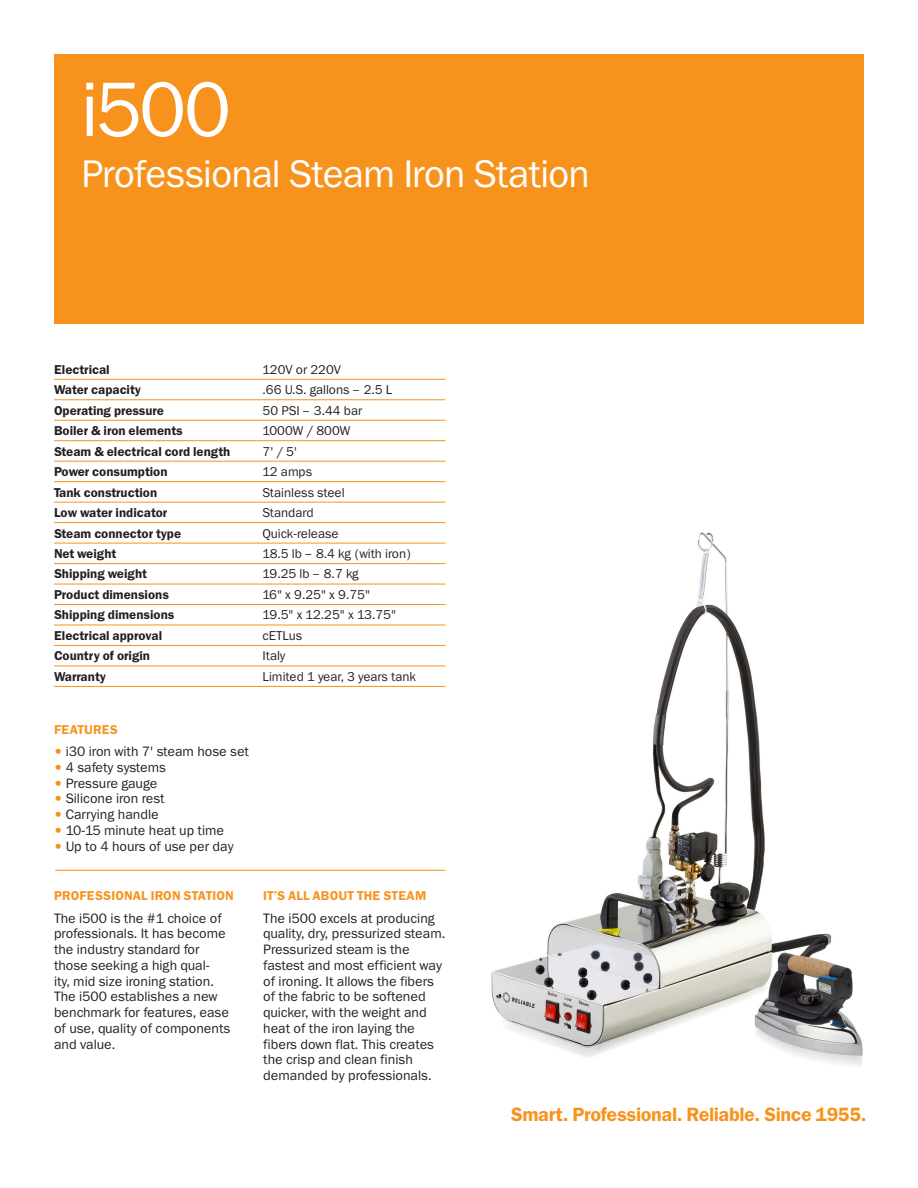
<style>
.page{position:relative;width:918px;height:1188px;background:#fff}
.page>*{position:absolute;margin:0;border:0;box-sizing:border-box;transform-origin:0 0}
.Product_Name__48pt_W{font:72px "Franklin SB";color:#fff}
.Product_Name__48pt_W-2{font:36px "Franklin SB";letter-spacing:-.03em;color:#fff}
.Smart__Professional{font:600 18px "Franklin SB";letter-spacing:-.02em;color:#f7931d}
.Body{font:12.75px/15.8px "Franklin SB";color:#231f20}
.Specs{font:600 12px "Franklin SB";color:#231f20}
.Specs-2{font:12px "Franklin SB";color:#231f20}
.Body-2{font:600 12px "Franklin SB";letter-spacing:.015em;color:#f7931d}
.s1{color:#f7931d}
</style>
<div class="page">
<div style="left:54px;top:54px;width:810px;height:270px;background:#f7931d"></div>
<hr style="left:55px;top:870px;width:391px;height:1px;background:#f7931d">
<img style="left:491px;top:532px;width:372px;height:533px">
<hr style="left:54px;top:379px;width:392px;height:1px;background:#f7931d">
<hr style="left:54px;top:400px;width:392px;height:1px;background:#f7931d">
<hr style="left:54px;top:420px;width:392px;height:1px;background:#f7931d">
<hr style="left:54px;top:440px;width:392px;height:1px;background:#f7931d">
<hr style="left:54px;top:461px;width:392px;height:1px;background:#f7931d">
<hr style="left:54px;top:481px;width:392px;height:1px;background:#f7931d">
<hr style="left:54px;top:502px;width:392px;height:1px;background:#f7931d">
<hr style="left:54px;top:522px;width:392px;height:1px;background:#f7931d">
<hr style="left:54px;top:543px;width:392px;height:1px;background:#f7931d">
<hr style="left:54px;top:563px;width:392px;height:1px;background:#f7931d">
<hr style="left:54px;top:584px;width:392px;height:1px;background:#f7931d">
<hr style="left:54px;top:604px;width:392px;height:1px;background:#f7931d">
<hr style="left:54px;top:625px;width:392px;height:1px;background:#f7931d">
<hr style="left:54px;top:645px;width:392px;height:1px;background:#f7931d">
<hr style="left:54px;top:666px;width:392px;height:1px;background:#f7931d">
<hr style="left:54px;top:686px;width:392px;height:1px;background:#f7931d">
<p class="Product_Name__48pt_W" style="left:81px;top:69px;width:152px">i500</p>
<p class="Product_Name__48pt_W-2" style="left:81px;top:153px;width:510px">Professional Steam Iron Station</p>
<p class="Specs" style="left:54px;top:362px;width:57px">Electrical</p>
<p class="Specs-2" style="left:262px;top:362px;width:80px">120V or 220V</p>
<p class="Specs" style="left:54px;top:383px;width:89px">Water capacity</p>
<p class="Specs-2" style="left:262px;top:383px;width:131px">.66 U.S. gallons – 2.5 L</p>
<p class="Specs" style="left:54px;top:403px;width:111px">Operating pressure</p>
<p class="Specs-2" style="left:262px;top:403px;width:101px">50 PSI – 3.44 bar</p>
<p class="Specs" style="left:54px;top:424px;width:130px">Boiler &amp; iron elements</p>
<p class="Specs-2" style="left:262px;top:424px;width:89px">1000W / 800W</p>
<p class="Specs" style="left:54px;top:444px;width:178px">Steam &amp; electrical cord length</p>
<p class="Specs-2" style="left:262px;top:444px;width:36px">7' / 5'</p>
<p class="Specs" style="left:54px;top:465px;width:115px">Power consumption</p>
<p class="Specs-2" style="left:262px;top:465px;width:51px">12 amps</p>
<p class="Specs" style="left:54px;top:485px;width:105px">Tank construction</p>
<p class="Specs-2" style="left:262px;top:485px;width:84px">Stainless steel</p>
<p class="Specs" style="left:54px;top:506px;width:115px">Low water indicator</p>
<p class="Specs-2" style="left:262px;top:506px;width:53px">Standard</p>
<p class="Specs" style="left:54px;top:526px;width:129px">Steam connector type</p>
<p class="Specs-2" style="left:262px;top:526px;width:78px">Quick-release</p>
<p class="Specs" style="left:54px;top:547px;width:64px">Net weight</p>
<p class="Specs-2" style="left:262px;top:547px;width:150px">18.5 lb – 8.4 kg (with iron)</p>
<p class="Specs" style="left:54px;top:567px;width:95px">Shipping weight</p>
<p class="Specs-2" style="left:262px;top:567px;width:98px">19.25 lb – 8.7 kg</p>
<p class="Specs" style="left:54px;top:587px;width:116px">Product dimensions</p>
<p class="Specs-2" style="left:262px;top:588px;width:109px">16" x 9.25" x 9.75"</p>
<p class="Specs" style="left:54px;top:608px;width:122px">Shipping dimensions</p>
<p class="Specs-2" style="left:262px;top:608px;width:135px">19.5" x 12.25" x 13.75"</p>
<p class="Specs" style="left:54px;top:628px;width:110px">Electrical approval</p>
<p class="Specs-2" style="left:262px;top:629px;width:41px">cETLus</p>
<p class="Specs" style="left:54px;top:649px;width:98px">Country of origin</p>
<p class="Specs-2" style="left:262px;top:649px;width:25px">Italy</p>
<p class="Specs" style="left:54px;top:669px;width:53px">Warranty</p>
<p class="Specs-2" style="left:262px;top:670px;width:155px">Limited 1 year, 3 years tank</p>
<p class="Body-2" style="left:54px;top:722px;width:65px">FEATURES</p>
<p class="Body" style="left:54px;top:744px;width:197px"><span class="s1">•</span> i30 iron with 7' steam hose set</p>
<p class="Body" style="left:54px;top:759px;width:114px"><span class="s1">•</span> 4 safety systems</p>
<p class="Body" style="left:54px;top:775px;width:105px"><span class="s1">•</span> Pressure gauge</p>
<p class="Body" style="left:54px;top:791px;width:112px"><span class="s1">•</span> Silicone iron rest</p>
<p class="Body" style="left:54px;top:807px;width:106px"><span class="s1">•</span> Carrying handle</p>
<p class="Body" style="left:54px;top:822px;width:172px"><span class="s1">•</span> 10-15 minute heat up time</p>
<p class="Body" style="left:54px;top:838px;width:181px"><span class="s1">•</span> Up to 4 hours of use per day</p>
<p class="Body-2" style="left:54px;top:889px;width:181px">PROFESSIONAL IRON STATION</p>
<p class="Body" style="left:54px;top:910px;width:178px">The i500 is the #1 choice of professionals. It has become the industry standard for those seeking a high qual-<br>ity, mid size ironing station.<br>The i500 establishes a new benchmark for features, ease of use, quality of components and value.</p>
<p class="Body-2" style="left:263px;top:889px;width:165px">IT’S ALL ABOUT THE STEAM</p>
<p class="Body" style="left:263px;top:910px;width:184px">The i500 excels at producing quality, dry, pressurized steam.<br>Pressurized steam is the fastest and most efficient way of ironing. It allows the fibers of the fabric to be softened quicker, with the weight and heat of the iron laying the fibers down flat. This creates the crisp and clean finish demanded by professionals.</p>
<p class="Smart__Professional" style="left:511px;top:1104px;width:358px">Smart. Professional. Reliable. Since 1955.</p>
</div>
